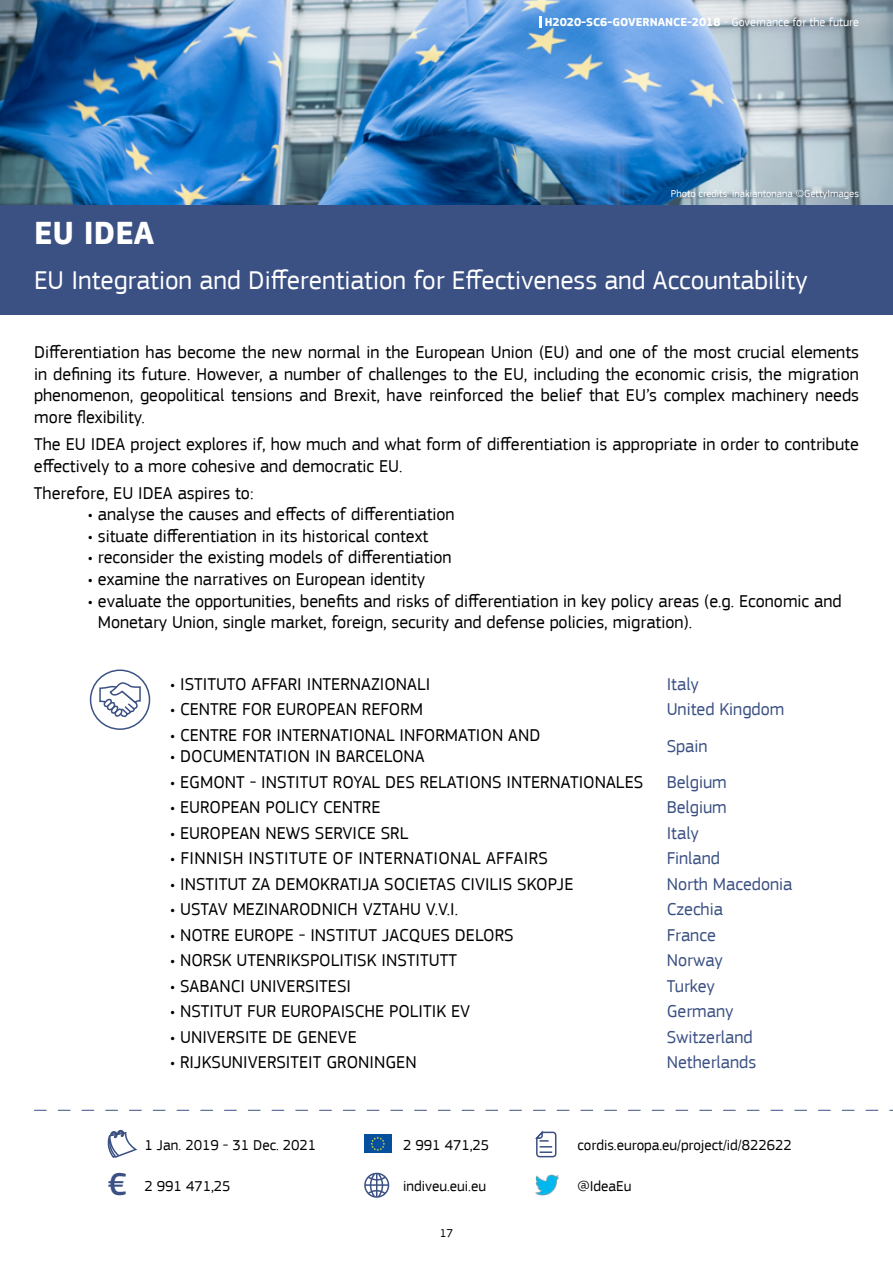
<style>
.page{position:relative;width:893px;height:1263px;background:#fff}
.page>*{position:absolute;margin:0;border:0;box-sizing:border-box;transform-origin:0 0}
.t1{font:700 33px "EC Square Sans Pro";color:#fff}
.t2{font:27px "EC Square Sans Pro";color:#fff}
.t3{font:18px/21.6px "EC Square Sans Pro";color:#000}
.t4{font:18px "EC Square Sans Pro";color:#3b5083}
.t5{font:15px "EC Square Sans Pro";color:#000}
.t6{font:700 12px "EC Square Sans Pro";color:#fff}
.t7{font:12px "EC Square Sans Pro";color:#000}
.t8{font:10.5px "EC Square Sans Pro";color:#fff}
.s1{font-weight:400}
.s2{font-weight:500;font-size:33px;color:#3b5083}
</style>
<div class="page">
<img style="left:0;top:0;width:893px;height:205px">
<svg style="left:539px;top:16px;width:3px;height:12px"></svg>
<div style="left:0;top:205px;width:893px;height:110px;background:#3b5083"></div>
<svg style="left:34px;top:1110px;width:859px;height:1px"></svg>
<div style="left:90px;top:669px;width:60px;height:61px;border:2px solid #3b5083;border-radius:50%"></div>
<svg style="left:99px;top:678px;width:43px;height:41px"></svg>
<svg style="left:107px;top:1129px;width:30px;height:29px"></svg>
<div style="left:364px;top:1135px;width:27px;height:18px;background:#054f9c"></div>
<svg style="left:371px;top:1136px;width:14px;height:15px"></svg>
<svg style="left:535px;top:1130px;width:22px;height:28px"></svg>
<div style="left:364px;top:1173px;width:25px;height:25px;border:2px solid #3b5083;border-radius:50%"></div>
<hr style="left:365px;top:1184px;width:23px;height:2px;background:#3b5083">
<svg style="left:366px;top:1172px;width:22px;height:26px"></svg>
<img style="left:535px;top:1174px;width:23px;height:22px">
<p class="t6" style="left:545px;top:15px;width:316px">H2020-SC6-GOVERNANCE-2018 <span class="s1">- Governance for the future</span></p>
<p class="t8" style="left:671px;top:187px;width:189px">Photo credits: inakiantonana ©GettyImages</p>
<h1 class="t1" style="left:34px;top:214px;width:122px">EU IDEA</h1>
<h2 class="t2" style="left:34px;top:265px;width:775px">EU Integration and Differentiation for Effectiveness and Accountability</h2>
<p class="t3" style="left:34px;top:342px;width:826px;text-align:justify">Differentiation has become the new normal in the European Union (EU) and one of the most crucial elements in defining its future. However, a number of challenges to the EU, including the economic crisis, the migration phenomenon, geopolitical tensions and Brexit, have reinforced the belief that EU’s complex machinery needs more flexibility.</p>
<p class="t3" style="left:34px;top:433px;width:826px">The EU IDEA project explores if, how much and what form of differentiation is appropriate in order to contribute effectively to a more cohesive and democratic EU.</p>
<p class="t3" style="left:34px;top:482px;width:221px">Therefore, EU IDEA aspires to:</p>
<p class="t3" style="left:88px;top:504px;width:368px">• analyse the causes and effects of differentiation</p>
<p class="t3" style="left:88px;top:525px;width:342px">• situate differentiation in its historical context</p>
<p class="t3" style="left:88px;top:547px;width:365px">• reconsider the existing models of differentiation</p>
<p class="t3" style="left:88px;top:568px;width:339px">• examine the narratives on European identity</p>
<p class="t3" style="left:98px;top:590px;width:745px;text-indent:-10px">• evaluate the opportunities, benefits and risks of differentiation in key policy areas (e.g. Economic and<br>Monetary Union, single market, foreign, security and defense policies, migration).</p>
<p class="t3" style="left:170px;top:673px;width:262px">• ISTITUTO AFFARI INTERNAZIONALI</p>
<p class="t4" style="left:667px;top:673px;width:34px">Italy</p>
<p class="t3" style="left:170px;top:699px;width:255px">• CENTRE FOR EUROPEAN REFORM</p>
<p class="t4" style="left:667px;top:699px;width:119px">United Kingdom</p>
<p class="t3" style="left:170px;top:724px;width:372px">• CENTRE FOR INTERNATIONAL INFORMATION AND</p>
<p class="t3" style="left:170px;top:746px;width:256px">• DOCUMENTATION IN BARCELONA</p>
<p class="t4" style="left:667px;top:735px;width:42px">Spain</p>
<p class="t3" style="left:170px;top:771px;width:475px">• EGMONT - INSTITUT ROYAL DES RELATIONS INTERNATIONALES</p>
<p class="t4" style="left:667px;top:771px;width:62px">Belgium</p>
<p class="t3" style="left:170px;top:797px;width:212px">• EUROPEAN POLICY CENTRE</p>
<p class="t4" style="left:667px;top:797px;width:62px">Belgium</p>
<p class="t3" style="left:170px;top:822px;width:240px">• EUROPEAN NEWS SERVICE SRL</p>
<p class="t4" style="left:667px;top:822px;width:34px">Italy</p>
<p class="t3" style="left:170px;top:848px;width:28px">• Finnish</p>
<p class="t3" style="left:249px;top:848px;width:15px">Instituteof</p>
<p class="t3" style="left:358px;top:848px;width:15px">International</p>
<p class="t3" style="left:486px;top:848px;width:20px">Affairs</p>
<p class="t4" style="left:667px;top:848px;width:55px">Finland</p>
<p class="t3" style="left:170px;top:873px;width:405px">• INSTITUT ZA DEMOKRATIJA SOCIETAS CIVILIS SKOPJE</p>
<p class="t4" style="left:667px;top:873px;width:127px">North Macedonia</p>
<p class="t3" style="left:170px;top:899px;width:289px">• USTAV MEZINARODNICH VZTAHU V.V.I.</p>
<p class="t4" style="left:667px;top:899px;width:58px">Czechia</p>
<p class="t3" style="left:170px;top:924px;width:345px">• NOTRE EUROPE - INSTITUT JACQUES DELORS</p>
<p class="t4" style="left:667px;top:924px;width:51px">France</p>
<p class="t3" style="left:170px;top:950px;width:288px">• NORSK UTENRIKSPOLITISK INSTITUTT</p>
<p class="t4" style="left:667px;top:950px;width:58px">Norway</p>
<p class="t3" style="left:170px;top:975px;width:182px">• SABANCI UNIVERSITESI</p>
<p class="t4" style="left:667px;top:975px;width:50px">Turkey</p>
<p class="t3" style="left:170px;top:1001px;width:302px">• NSTITUT FUR EUROPAISCHE POLITIK EV</p>
<p class="t4" style="left:667px;top:1001px;width:68px">Germany</p>
<p class="t3" style="left:170px;top:1026px;width:188px">• UNIVERSITE DE GENEVE</p>
<p class="t4" style="left:667px;top:1026px;width:87px">Switzerland</p>
<p class="t3" style="left:170px;top:1052px;width:248px">• RIJKSUNIVERSITEIT GRONINGEN</p>
<p class="t4" style="left:667px;top:1052px;width:91px">Netherlands</p>
<p class="t5" style="left:145px;top:1136px;width:173px">1 Jan. 2019 - 31 Dec. 2021</p>
<p class="t5" style="left:403px;top:1136px;width:88px">2 991 471,25</p>
<p class="t5" style="left:578px;top:1136px;width:216px">cordis.europa.eu/project/id/822622</p>
<p class="t5" style="left:108px;top:1177px;width:124px"><span class="s2">€</span> 2 991 471,25</p>
<p class="t5" style="left:403px;top:1177px;width:84px">indiveu.eui.eu</p>
<p class="t5" style="left:578px;top:1177px;width:55px">@IdeaEu</p>
<p class="t7" style="left:440px;top:1226px;width:15px">17</p>
</div>
